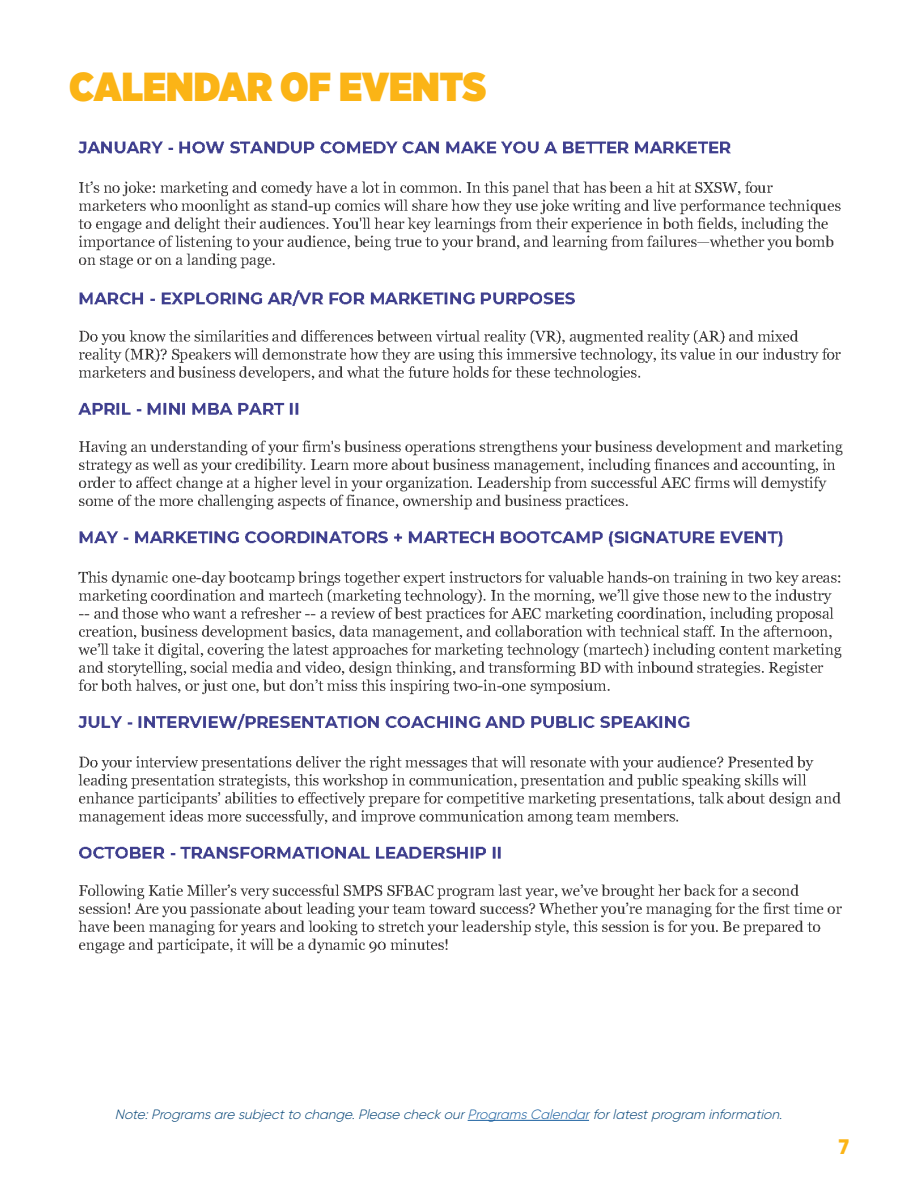
<style>
.page{position:relative;width:918px;height:1188px;background:#fff}
.page>*{position:absolute;margin:0;border:0;box-sizing:border-box;transform-origin:0 0}
.t1{font:900 40.5px "Gotham Narrow";color:#fbb416}
.t2{font:800 21px "Gilroy";color:#fbb416}
.t3{font:italic 300 13.5px "Gilroy";color:#004275}
.s1{color:#175d9e}
</style>
<div class="page">
<hr style="left:468px;top:1120px;width:121px;height:1px;background:#175d9e">
<img style="left:78px;top:141px;width:765px;height:813px">
<p class="t1" style="left:69px;top:60px;width:419px">CALENDAR OF EVENTS</p>
<p class="t3" style="left:115px;top:1106px;width:672px">Note:Programsare subjectto change.Please checkour<span class="s1">ProgramsCalendar</span>forlatestprogram information.</p>
<h2 class="t2" style="left:839px;top:1134px;width:12px">7</h2>
</div>
